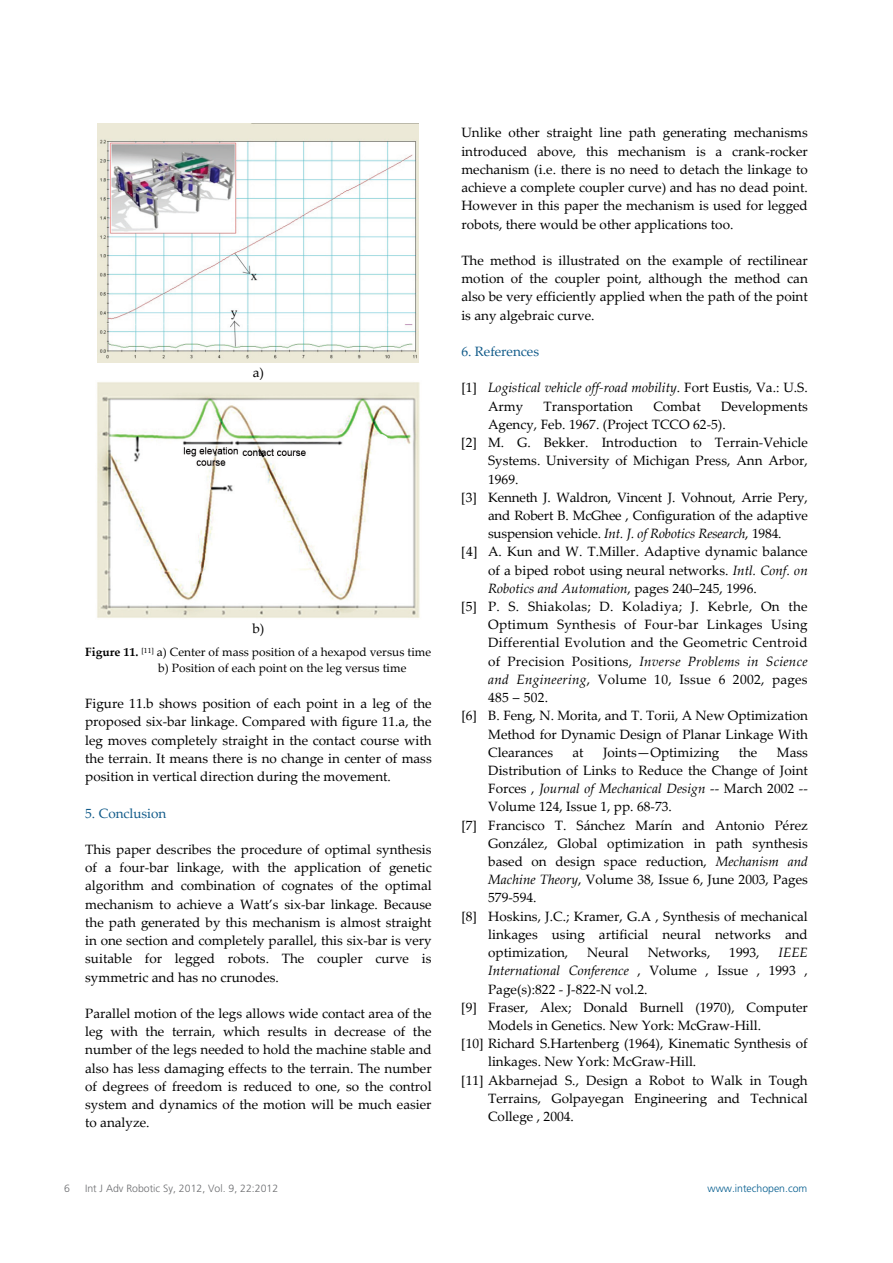
<style>
.page{position:relative;width:893px;height:1263px;background:#fff}
.page>*{position:absolute;margin:0;border:0;box-sizing:border-box;transform-origin:0 0}
.t1{font:13.5px/18.1px "Palatino Linotype";color:#000;text-align:justify}
.t2{font:italic 13.5px/18.3px "Palatino Linotype";color:#000}
.t3{font:13.5px "Palatino Linotype";letter-spacing:.02em;color:#000}
.t4{font:italic 13.5px "Palatino Linotype";letter-spacing:.02em;color:#000}
.t5{font:13.5px "Palatino Linotype";color:#105a89}
.t6{font:12px/16.2px "Palatino Linotype";color:#000}
.t7{font:300 10.5px "Frutiger";color:#6c6d70}
.t8{font:300 10.5px "Frutiger";color:#005b8d}
.s1{font-weight:700}
.s2{font-style:normal}
.s3{font-style:italic}
</style>
<div class="page">
<img style="left:98px;top:123px;width:321px;height:240px">
<img style="left:97px;top:382px;width:323px;height:236px">
<p class="t1" style="left:253px;top:363px;width:13px">a)</p>
<p class="t1" style="left:252px;top:619px;width:13px">b)</p>
<p class="t6" style="left:158px;top:643px;width:274px;text-indent:-73px"><span class="s1">Figure 11.</span> <sup>[11]</sup> a) Center of mass position of a hexapod versus time b) Position of each point on the leg versus time</p>
<p class="t1" style="left:85px;top:694px;width:348px">Figure 11.b shows position of each point in a leg of the proposed six‐bar linkage. Compared with figure 11.a, the leg moves completely straight in the contact course with the terrain. It means there is no change in center of mass position in vertical direction during the movement.</p>
<p class="t5" style="left:85px;top:803px;width:83px">5. Conclusion</p>
<p class="t1" style="left:85px;top:840px;width:348px">This paper describes the procedure of optimal synthesis of a four‐bar linkage, with the application of genetic algorithm and combination of cognates of the optimal mechanism to achieve a Watt’s six‐bar linkage. Because the path generated by this mechanism is almost straight in one section and completely parallel, this six‐bar is very suitable for legged robots. The coupler curve is symmetric and has no crunodes.</p>
<p class="t1" style="left:85px;top:1004px;width:348px">Parallel motion of the legs allows wide contact area of the leg with the terrain, which results in decrease of the number of the legs needed to hold the machine stable and also has less damaging effects to the terrain. The number of degrees of freedom is reduced to one, so the control system and dynamics of the motion will be much easier to analyze.</p>
<p class="t1" style="left:461px;top:123px;width:348px">Unlike other straight line path generating mechanisms introduced above, this mechanism is a crank‐rocker mechanism (i.e. there is no need to detach the linkage to achieve a complete coupler curve) and has no dead point.<br>However in this paper the mechanism is used for legged robots, there would be other applications too.</p>
<p class="t1" style="left:461px;top:251px;width:348px">The method is illustrated on the example of rectilinear motion of the coupler point, although the method can also be very efficiently applied when the path of the point is any algebraic curve.</p>
<p class="t5" style="left:461px;top:342px;width:79px">6. References</p>
<p class="t2" style="left:488px;top:378px;width:321px;text-indent:-27px"><span class="s2">[1]</span> Logistical vehicle off‐road mobility<span class="s2">. Fort Eustis, Va.: U.S.<br>Army</span></p>
<p class="t1" style="left:544px;top:397px;width:91px">Transportation</p>
<p class="t1" style="left:653px;top:397px;width:49px">Combat</p>
<p class="t1" style="left:721px;top:397px;width:88px">Developments</p>
<p class="t1" style="left:488px;top:415px;width:239px">Agency, Feb. 1967. (Project TCCO 62‐5).</p>
<p class="t1" style="left:461px;top:433px;width:348px">[2] M. G. Bekker. Introduction to Terrain‐Vehicle</p>
<p class="t1" style="left:488px;top:451px;width:321px">Systems. University of Michigan Press, Ann Arbor,</p>
<p class="t1" style="left:488px;top:469px;width:32px">1969.</p>
<p class="t1" style="left:461px;top:488px;width:348px">[3] Kenneth J. Waldron, Vincent J. Vohnout, Arrie Pery,</p>
<p class="t1" style="left:488px;top:506px;width:321px">and Robert B. McGhee , Configuration of the adaptive</p>
<p class="t1" style="left:488px;top:524px;width:295px">suspension vehicle. <span class="s3">Int. J. of Robotics Research</span>, 1984.</p>
<p class="t1" style="left:461px;top:542px;width:348px">[4] A. Kun and W. T.Miller. Adaptive dynamic balance</p>
<p class="t1" style="left:488px;top:560px;width:321px">of a biped robot using neural networks. <span class="s3">Intl. Conf. on</span></p>
<p class="t2" style="left:488px;top:579px;width:270px">Robotics and Automation<span class="s2">, pages 240–245, 1996.</span></p>
<p class="t3" style="left:461px;top:597px;width:348px">[5] P. S. Shiakolas; D. Koladiya; J. Kebrle, On the</p>
<p class="t3" style="left:488px;top:615px;width:321px">Optimum Synthesis of Four‐bar Linkages Using</p>
<p class="t3" style="left:488px;top:633px;width:321px">Differential Evolution and the Geometric Centroid</p>
<p class="t4" style="left:488px;top:651px;width:321px"><span class="s2">of Precision Positions,</span> Inverse Problems in Science</p>
<p class="t3" style="left:488px;top:670px;width:321px"><span class="s3">and Engineering</span>, Volume 10, Issue 6 2002, pages</p>
<p class="t1" style="left:488px;top:688px;width:61px">485 – 502.</p>
<p class="t1" style="left:461px;top:706px;width:348px">[6] B. Feng, N. Morita, and T. Torii, A New Optimization</p>
<p class="t1" style="left:488px;top:724px;width:321px">Method for Dynamic Design of Planar Linkage With</p>
<p class="t1" style="left:488px;top:743px;width:66px">Clearances</p>
<p class="t1" style="left:572px;top:743px;width:13px">at</p>
<p class="t1" style="left:603px;top:743px;width:118px">Joints—Optimizing</p>
<p class="t1" style="left:739px;top:743px;width:20px">the</p>
<p class="t1" style="left:777px;top:743px;width:33px">Mass</p>
<p class="t1" style="left:488px;top:761px;width:321px">Distribution of Links to Reduce the Change of Joint</p>
<p class="t2" style="left:488px;top:779px;width:321px"><span class="s2">Forces ,</span> Journal of Mechanical Design <span class="s2">‐‐ March 2002 ‐‐</span></p>
<p class="t1" style="left:488px;top:797px;width:185px">Volume 124, Issue 1, pp. 68‐73.</p>
<p class="t1" style="left:461px;top:815px;width:348px">[7] Francisco T. Sánchez Marín and Antonio Pérez</p>
<p class="t1" style="left:488px;top:834px;width:321px">González, Global optimization in path synthesis</p>
<p class="t1" style="left:488px;top:852px;width:321px">based on design space reduction, <span class="s3">Mechanism and</span></p>
<p class="t1" style="left:488px;top:870px;width:321px"><span class="s3">Machine Theory</span>, Volume 38, Issue 6, June 2003, Pages</p>
<p class="t1" style="left:488px;top:888px;width:50px">579‐594.</p>
<p class="t1" style="left:461px;top:906px;width:348px">[8] Hoskins, J.C.; Kramer, G.A , Synthesis of mechanical</p>
<p class="t1" style="left:488px;top:925px;width:321px">linkages using artificial neural networks and</p>
<p class="t1" style="left:488px;top:943px;width:82px">optimization,</p>
<p class="t1" style="left:587px;top:943px;width:43px">Neural</p>
<p class="t1" style="left:648px;top:943px;width:64px">Networks,</p>
<p class="t1" style="left:729px;top:943px;width:32px">1993,</p>
<p class="t2" style="left:778px;top:943px;width:31px">IEEE</p>
<p class="t2" style="left:488px;top:961px;width:321px">International Conference <span class="s2">, Volume , Issue , 1993 ,</span></p>
<p class="t1" style="left:488px;top:979px;width:161px">Page(s):822 ‐ J‐822‐N vol.2.</p>
<p class="t1" style="left:461px;top:998px;width:348px">[9] Fraser, Alex; Donald Burnell (1970), Computer</p>
<p class="t1" style="left:488px;top:1016px;width:275px">Models in Genetics. New York: McGraw‐Hill.</p>
<p class="t1" style="left:461px;top:1034px;width:348px">[10] Richard S.Hartenberg (1964), Kinematic Synthesis of</p>
<p class="t1" style="left:488px;top:1052px;width:210px">linkages. New York: McGraw‐Hill.</p>
<p class="t1" style="left:461px;top:1070px;width:348px">[11] Akbarnejad S., Design a Robot to Walk in Tough</p>
<p class="t1" style="left:488px;top:1089px;width:321px">Terrains, Golpayegan Engineering and Technical</p>
<p class="t1" style="left:488px;top:1107px;width:87px">College , 2004.</p>
<p class="t7" style="left:64px;top:1182px;width:7px">6</p>
<p class="t7" style="left:85px;top:1182px;width:195px">Int J Adv Robotic Sy, 2012, Vol. 9, 22:2012</p>
<p class="t8" style="left:707px;top:1182px;width:101px">www.intechopen.com</p>
</div>
